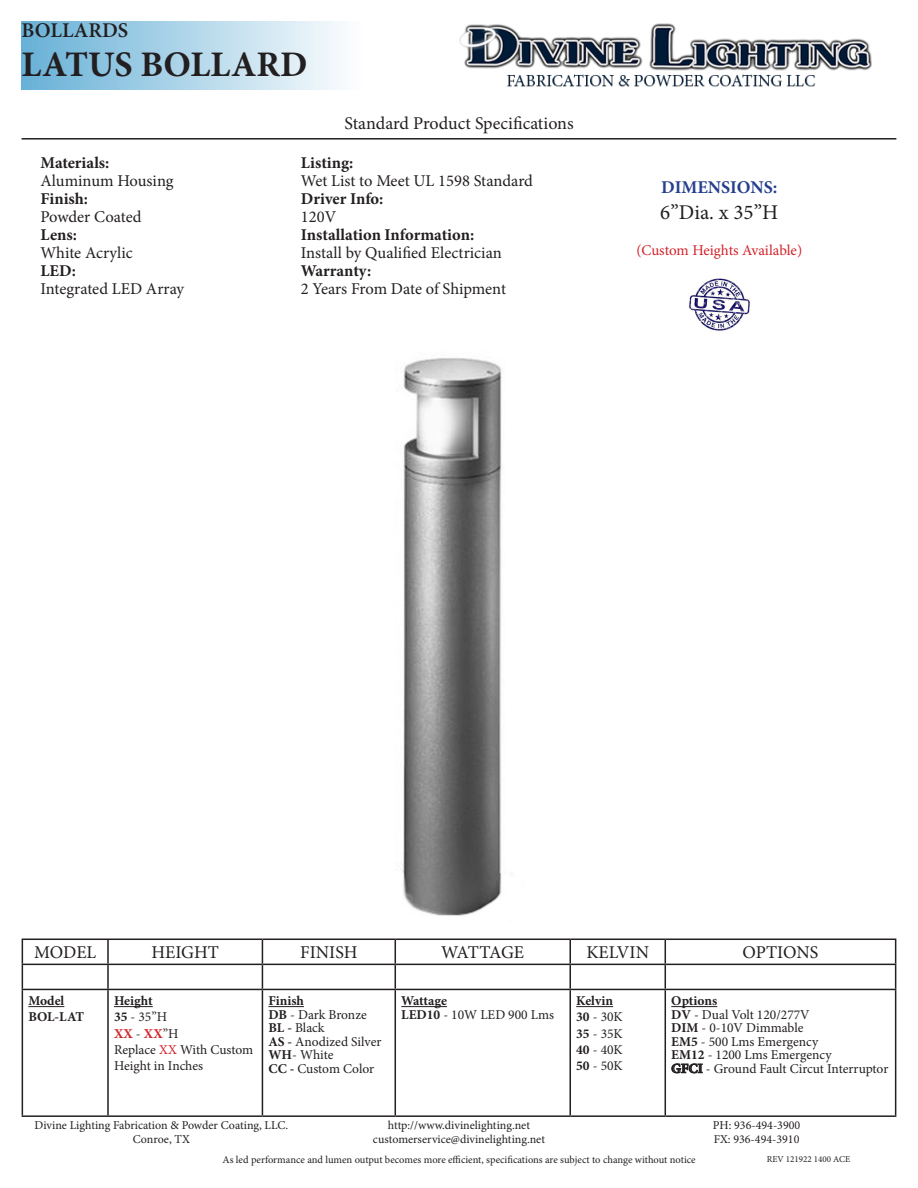
<style>
.page{position:relative;width:918px;height:1188px;background:#fff}
.page>*{position:absolute;margin:0;border:0;box-sizing:border-box;transform-origin:0 0}
.t1{font:700 36px "Minion Pro";color:#231f20}
.t2{font:21px "Minion Pro";color:#231f20}
.t3{font:600 21px "Minion Pro";color:#231f20}
.t4{font:18px "Minion Pro";color:#231f20}
.t5{font:700 18px "Minion Pro";color:#253f8e}
.t6{font:18px "Minion Pro";letter-spacing:-.045em;color:#231f20}
.t7{font:16.5px "Minion Pro";color:#231f20}
.t8{font:700 16.5px "Minion Pro";color:#231f20}
.t9{font:15px "Minion Pro";letter-spacing:-.005em;color:#d1232a}
.t10{font:13.5px/16.2px "Minion Pro";color:#231f20}
.t11{font:700 13.5px "Minion Pro";color:#231f20}
.t12{font:700 13.5px "Minion Pro";color:#d1232a}
.t13{font:12px "Minion Pro";color:#231f20}
.t14{font:10.5px "Minion Pro";letter-spacing:-.005em;color:#231f20}
.t15{font:9px "Minion Pro";color:#231f20}
.s1{font-weight:700}
.s2{font-weight:400;color:#231f20}
.s3{color:#d1232a}
</style>
<div class="page">
<div style="left:22px;top:21px;width:412px;height:69px;background:linear-gradient(to right,#6cb3d8,#fff)"></div>
<hr style="left:22px;top:138px;width:874px;height:2px;background:#231f20">
<img style="left:688px;top:279px;width:62px;height:52px">
<hr style="left:22px;top:939px;width:86px;height:1px;background:#231f20">
<hr style="left:108px;top:939px;width:154px;height:1px;background:#231f20">
<hr style="left:107px;top:940px;width:2px;height:24px;background:#231f20">
<hr style="left:262px;top:939px;width:133px;height:1px;background:#231f20">
<hr style="left:395px;top:939px;width:175px;height:1px;background:#231f20">
<hr style="left:570px;top:939px;width:95px;height:1px;background:#231f20">
<hr style="left:569px;top:940px;width:2px;height:24px;background:#231f20">
<hr style="left:665px;top:939px;width:231px;height:1px;background:#231f20">
<hr style="left:22px;top:964px;width:86px;height:1px;background:#231f20">
<svg style="left:22px;top:940px;width:1px;height:49px"></svg>
<hr style="left:108px;top:964px;width:154px;height:1px;background:#231f20">
<hr style="left:107px;top:965px;width:2px;height:24px;background:#231f20">
<hr style="left:262px;top:964px;width:133px;height:1px;background:#231f20">
<svg style="left:262px;top:940px;width:1px;height:49px"></svg>
<hr style="left:395px;top:964px;width:175px;height:1px;background:#231f20">
<svg style="left:395px;top:940px;width:1px;height:49px"></svg>
<hr style="left:570px;top:964px;width:95px;height:1px;background:#231f20">
<hr style="left:569px;top:965px;width:2px;height:24px;background:#231f20">
<hr style="left:665px;top:964px;width:231px;height:1px;background:#231f20">
<svg style="left:665px;top:940px;width:1px;height:49px"></svg>
<svg style="left:895px;top:940px;width:1px;height:49px"></svg>
<hr style="left:22px;top:989px;width:86px;height:1px;background:#231f20">
<hr style="left:22px;top:990px;width:1px;height:125px;background:#231f20">
<hr style="left:108px;top:989px;width:154px;height:1px;background:#231f20">
<hr style="left:107px;top:990px;width:2px;height:125px;background:#231f20">
<hr style="left:262px;top:989px;width:133px;height:1px;background:#231f20">
<hr style="left:262px;top:990px;width:1px;height:125px;background:#231f20">
<hr style="left:395px;top:989px;width:175px;height:1px;background:#231f20">
<hr style="left:395px;top:990px;width:1px;height:125px;background:#231f20">
<hr style="left:570px;top:989px;width:95px;height:1px;background:#231f20">
<hr style="left:569px;top:990px;width:2px;height:125px;background:#231f20">
<hr style="left:665px;top:989px;width:231px;height:1px;background:#231f20">
<hr style="left:665px;top:990px;width:1px;height:125px;background:#231f20">
<hr style="left:895px;top:990px;width:1px;height:125px;background:#231f20">
<hr style="left:22px;top:1115px;width:86px;height:2px;background:#231f20">
<hr style="left:108px;top:1115px;width:154px;height:2px;background:#231f20">
<hr style="left:262px;top:1115px;width:133px;height:2px;background:#231f20">
<hr style="left:395px;top:1115px;width:175px;height:2px;background:#231f20">
<hr style="left:570px;top:1115px;width:95px;height:2px;background:#231f20">
<hr style="left:665px;top:1115px;width:231px;height:2px;background:#231f20">
<hr style="left:28px;top:1006px;width:36px;height:1px;background:#231f20">
<hr style="left:114px;top:1006px;width:39px;height:1px;background:#231f20">
<hr style="left:268px;top:1006px;width:36px;height:1px;background:#231f20">
<hr style="left:401px;top:1006px;width:46px;height:1px;background:#231f20">
<hr style="left:576px;top:1006px;width:37px;height:1px;background:#231f20">
<hr style="left:671px;top:1006px;width:46px;height:1px;background:#231f20">
<img style="left:459px;top:23px;width:413px;height:64px">
<img style="left:402px;top:358px;width:100px;height:558px">
<p class="t3" style="left:22px;top:15px;width:108px">BOLLARDS</p>
<p class="t1" style="left:22px;top:39px;width:288px">LATUS BOLLARD</p>
<p class="t4" style="left:344px;top:111px;width:231px">Standard Product Specifications</p>
<p class="t8" style="left:40px;top:152px;width:70px">Materials:</p>
<p class="t7" style="left:40px;top:170px;width:135px">Aluminum Housing</p>
<p class="t8" style="left:40px;top:188px;width:49px">Finish:</p>
<p class="t7" style="left:40px;top:206px;width:103px">Powder Coated</p>
<p class="t8" style="left:40px;top:224px;width:38px">Lens:</p>
<p class="t7" style="left:40px;top:242px;width:94px">White Acrylic</p>
<p class="t8" style="left:40px;top:260px;width:37px">LED:</p>
<p class="t7" style="left:40px;top:278px;width:145px">Integrated LED Array</p>
<p class="t8" style="left:301px;top:152px;width:54px">Listing:</p>
<p class="t7" style="left:301px;top:170px;width:234px">Wet List to Meet UL 1598 Standard</p>
<p class="t8" style="left:301px;top:188px;width:84px">Driver Info:</p>
<p class="t7" style="left:301px;top:206px;width:37px">120V</p>
<p class="t8" style="left:301px;top:224px;width:175px">Installation Information:</p>
<p class="t7" style="left:301px;top:242px;width:202px">Install by Qualified Electrician</p>
<p class="t8" style="left:301px;top:260px;width:72px">Warranty:</p>
<p class="t7" style="left:301px;top:278px;width:207px">2 Years From Date of Shipment</p>
<p class="t5" style="left:661px;top:175px;width:118px">DIMENSIONS:</p>
<p class="t2" style="left:660px;top:198px;width:119px">6”Dia. x 35”H</p>
<p class="t9" style="left:636px;top:240px;width:167px">(Custom Heights Available)</p>
<p class="t4" style="left:34px;top:941px;width:64px">MODEL</p>
<p class="t4" style="left:151px;top:941px;width:69px">HEIGHT</p>
<p class="t4" style="left:300px;top:941px;width:59px">FINISH</p>
<p class="t6" style="left:441px;top:941px;width:84px">WATTAGE</p>
<p class="t4" style="left:586px;top:941px;width:64px">KELVIN</p>
<p class="t4" style="left:743px;top:941px;width:77px">OPTIONS</p>
<p class="t11" style="left:28px;top:991px;width:38px">Model</p>
<p class="t11" style="left:28px;top:1008px;width:57px">BOL-LAT</p>
<p class="t11" style="left:114px;top:991px;width:40px">Height</p>
<p class="t10" style="left:114px;top:1009px;width:55px"><span class="s1">35</span> - 35”H</p>
<p class="t12" style="left:114px;top:1024px;width:66px">XX <span class="s2">-</span> XX<span class="s2">”H</span></p>
<p class="t10" style="left:114px;top:1042px;width:141px">Replace <span class="s3">XX</span> With Custom<br>Height in Inches</p>
<p class="t11" style="left:268px;top:991px;width:37px">Finish</p>
<p class="t10" style="left:268px;top:1006px;width:100px"><span class="s1">DB</span> - Dark Bronze</p>
<p class="t10" style="left:268px;top:1020px;width:58px"><span class="s1">BL -</span> Black</p>
<p class="t10" style="left:268px;top:1033px;width:115px"><span class="s1">AS -</span> Anodized Silver</p>
<p class="t10" style="left:268px;top:1047px;width:67px"><span class="s1">WH</span>- White</p>
<p class="t10" style="left:268px;top:1060px;width:107px"><span class="s1">CC -</span> Custom Color</p>
<p class="t11" style="left:576px;top:991px;width:38px">Kelvin</p>
<p class="t10" style="left:576px;top:1009px;width:48px"><span class="s1">30</span> - 30K</p>
<p class="t10" style="left:576px;top:1025px;width:48px"><span class="s1">35</span> - 35K</p>
<p class="t10" style="left:576px;top:1042px;width:48px"><span class="s1">40</span> - 40K</p>
<p class="t10" style="left:576px;top:1058px;width:48px"><span class="s1">50</span> - 50K</p>
<p class="t11" style="left:671px;top:991px;width:48px">Options</p>
<p class="t10" style="left:671px;top:1006px;width:140px"><span class="s1">DV</span> - Dual Volt 120/277V</p>
<p class="t10" style="left:671px;top:1020px;width:134px"><span class="s1">DIM</span> - 0-10V Dimmable</p>
<p class="t10" style="left:671px;top:1033px;width:149px"><span class="s1">EM5</span> - 500 Lms Emergency</p>
<p class="t10" style="left:671px;top:1047px;width:162px"><span class="s1">EM12</span> - 1200 Lms Emergency</p>
<p class="t10" style="left:671px;top:1060px;width:219px"><span class="s1">GFCI</span> - Ground Fault Circut Interruptor</p>
<p class="t11" style="left:401px;top:991px;width:47px">Wattage</p>
<p class="t10" style="left:401px;top:1006px;width:154px"><span class="s1">LED10</span> - 10W LED 900 Lms</p>
<p class="t13" style="left:35px;top:1117px;width:255px">Divine Lighting Fabrication &amp; Powder Coating, LLC.</p>
<p class="t13" style="left:133px;top:1131px;width:59px">Conroe, TX</p>
<p class="t13" style="left:388px;top:1117px;width:144px">http://www.divinelighting.net</p>
<p class="t13" style="left:373px;top:1131px;width:174px">customerservice@divinelighting.net</p>
<p class="t13" style="left:713px;top:1117px;width:89px">PH: 936-494-3900</p>
<p class="t13" style="left:714px;top:1131px;width:87px">FX: 936-494-3910</p>
<p class="t14" style="left:223px;top:1152px;width:475px">As led performance and lumen output becomes more efficient, specifications are subject to change without notice</p>
<p class="t15" style="left:767px;top:1153px;width:85px">REV 121922 1400 ACE</p>
</div>
